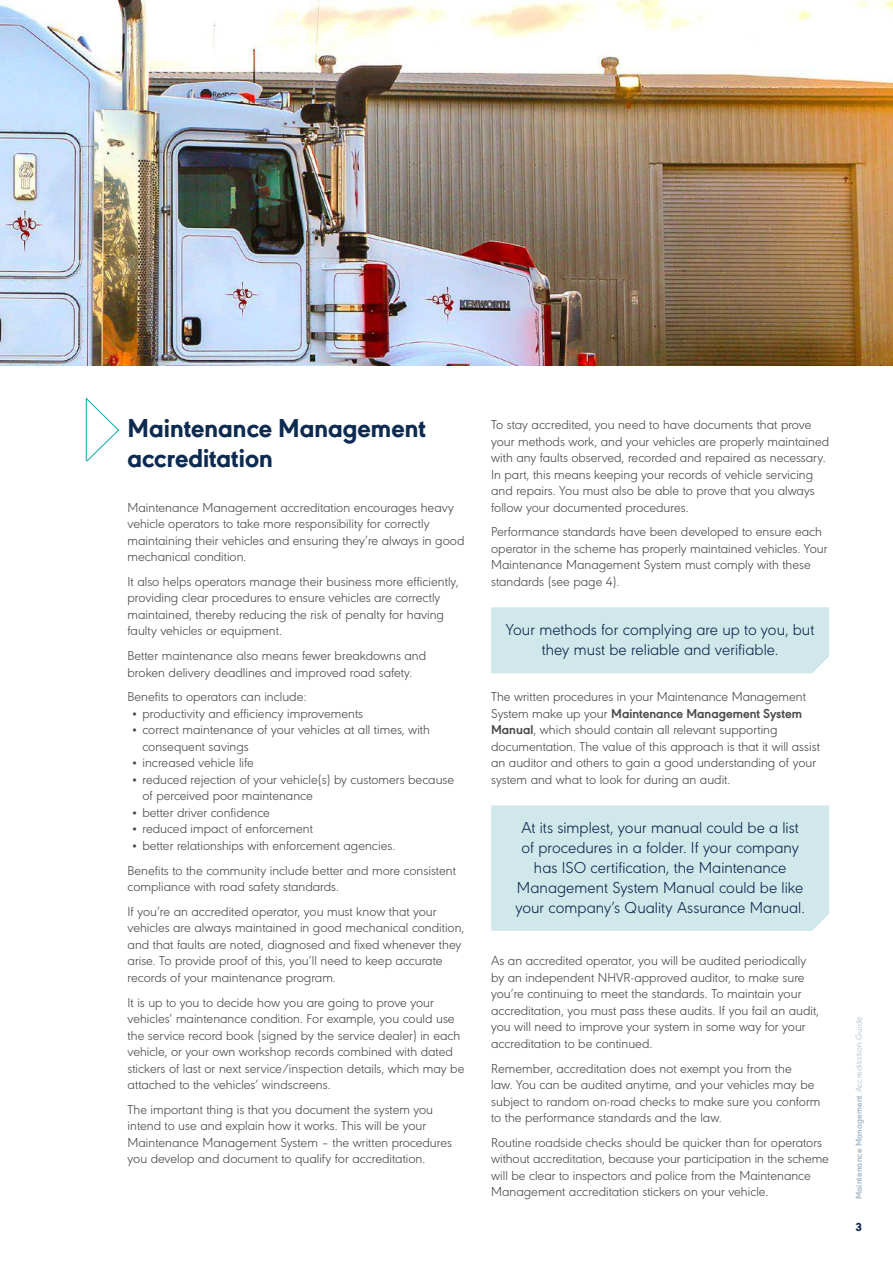
<style>
.page{position:relative;width:893px;height:1263px;background:#fff}
.page>*{position:absolute;margin:0;border:0;box-sizing:border-box;transform-origin:0 0}
.t1{font:800 27px/30px "URW Geometric";color:#0d2b51}
.Quote_pull_out{font:300 16.5px/19.8px "URW Geometric";color:#0d2b51;text-align:center}
.t2{font:300 13.5px/16.5px "URW Geometric";color:#4b4c4d}
.t3{font:800 12px "URW Geometric";color:#0d2b51}
.t4{font:700 9px "URW Geometric";letter-spacing:.025em;color:#a6b9c8}
.s1{font-size:12px}
.s2{font-weight:700}
.s3{font-weight:300}
</style>
<div class="page">
<img style="left:0;top:0;width:893px;height:366px">
<div style="left:491px;top:607px;width:338px;height:66px;background:#d1e8ea"></div>
<div style="left:491px;top:805px;width:338px;height:126px;background:#d1e8ea"></div>
<svg style="left:85px;top:397px;width:35px;height:65px"></svg>
<h1 class="t1" style="left:128px;top:412px;width:300px">Maintenance Management accreditation</h1>
<p class="t2" style="left:128px;top:498px;width:338px">Maintenance Management accreditation encourages heavy vehicle operators to take more responsibility for correctly maintaining their vehicles and ensuring they’re always in good mechanical condition.</p>
<p class="t2" style="left:128px;top:572px;width:333px">It also helps operators manage their business more efficiently, providing clear procedures to ensure vehicles are correctly maintained, thereby reducing the risk of penalty for having faulty vehicles or equipment.</p>
<p class="t2" style="left:128px;top:646px;width:300px">Better maintenance also means fewer breakdowns and broken delivery deadlines and improved road safety.</p>
<p class="t2" style="left:128px;top:688px;width:181px">Benefits to operators can include:</p>
<p class="t2" style="left:132px;top:704px;width:233px"><span class="s1">•</span> productivity and efficiency improvements</p>
<p class="t2" style="left:142px;top:721px;width:289px;text-indent:-11px"><span class="s1">•</span> correct maintenance of your vehicles at all times, with consequent savings</p>
<p class="t2" style="left:132px;top:754px;width:124px"><span class="s1">•</span> increased vehicle life</p>
<p class="t2" style="left:142px;top:770px;width:313px;text-indent:-11px"><span class="s1">•</span> reduced rejection of your vehicle(s) by customers because of perceived poor maintenance</p>
<p class="t2" style="left:132px;top:803px;width:140px"><span class="s1">•</span> better driver confidence</p>
<p class="t2" style="left:132px;top:820px;width:183px"><span class="s1">•</span> reduced impact of enforcement</p>
<p class="t2" style="left:132px;top:836px;width:265px"><span class="s1">•</span> better relationships with enforcement agencies.</p>
<p class="t2" style="left:128px;top:861px;width:330px">Benefits to the community include better and more consistent compliance with road safety standards.</p>
<p class="t2" style="left:128px;top:902px;width:338px">If you’re an accredited operator, you must know that your vehicles are always maintained in good mechanical condition, and that faults are noted, diagnosed and fixed whenever they arise. To provide proof of this, you’ll need to keep accurate records of your maintenance program.</p>
<p class="t2" style="left:128px;top:993px;width:338px">It is up to you to decide how you are going to prove your vehicles’ maintenance condition. For example, you could use the service record book (signed by the service dealer) in each vehicle, or your own workshop records combined with dated stickers of last or next service/inspection details, which may be attached to the vehicles’ windscreens.</p>
<p class="t2" style="left:128px;top:1100px;width:326px">The important thing is that you document the system you intend to use and explain how it works. This will be your Maintenance Management System – the written procedures you develop and document to qualify for accreditation.</p>
<p class="t2" style="left:491px;top:415px;width:340px">To stay accredited, you need to have documents that prove your methods work, and your vehicles are properly maintained with any faults observed, recorded and repaired as necessary.<br>In part, this means keeping your records of vehicle servicing and repairs. You must also be able to prove that you always follow your documented procedures.</p>
<p class="t2" style="left:491px;top:523px;width:338px">Performance standards have been developed to ensure each operator in the scheme has properly maintained vehicles. Your Maintenance Management System must comply with these standards (see page 4).</p>
<p class="Quote_pull_out" style="left:506px;top:619px;width:310px">Your methods for complying are up to you, but they must be reliable and verifiable.</p>
<p class="t2" style="left:491px;top:688px;width:330px">The written procedures in your Maintenance Management System make up your <span class="s2">Maintenance Management System Manual</span>, which should contain all relevant supporting documentation. The value of this approach is that it will assist an auditor and others to gain a good understanding of your system and what to look for during an audit.</p>
<p class="Quote_pull_out" style="left:515px;top:817px;width:291px">At its simplest, your manual could be a list of procedures in a folder. If your company has ISO certification, the Maintenance Management System Manual could be like your company’s Quality Assurance Manual.</p>
<p class="t2" style="left:491px;top:952px;width:329px">As an accredited operator, you will be audited periodically by an independent NHVR-approved auditor, to make sure you’re continuing to meet the standards. To maintain your accreditation, you must pass these audits. If you fail an audit, you will need to improve your system in some way for your accreditation to be continued.</p>
<p class="t2" style="left:491px;top:1059px;width:331px">Remember, accreditation does not exempt you from the<br>law. You can be audited anytime, and your vehicles may be subject to random on-road checks to make sure you conform to the performance standards and the law.</p>
<p class="t2" style="left:491px;top:1133px;width:339px">Routine roadside checks should be quicker than for operators without accreditation, because your participation in the scheme will be clear to inspectors and police from the Maintenance Management accreditation stickers on your vehicle.</p>
<p class="t4" style="left:852px;top:1199px;width:184px;rotate:-90deg">Maintenance Management <span class="s3">Accreditation Guide</span></p>
<p class="t3" style="left:856px;top:1218px;width:7px">3</p>
</div>
